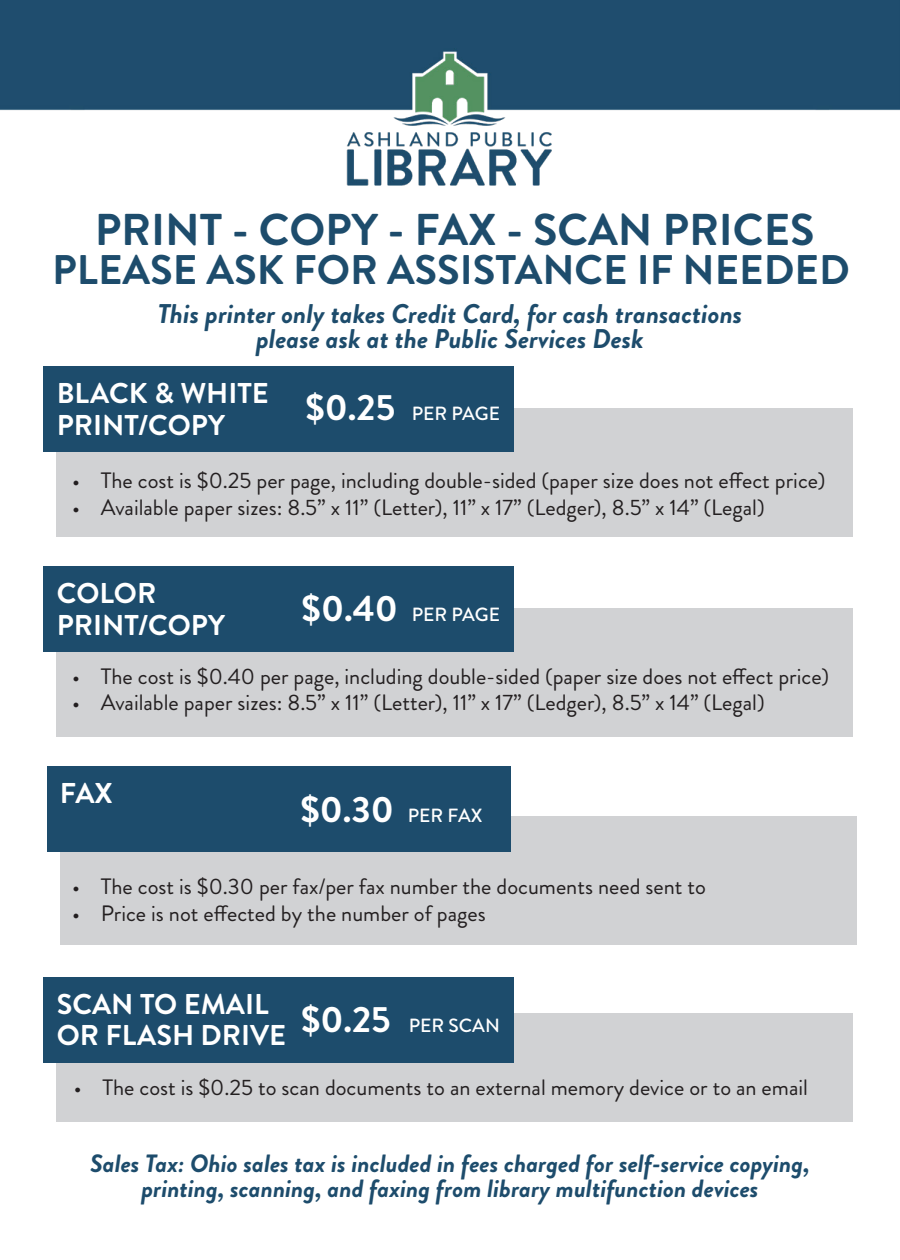
<style>
.page{position:relative;width:900px;height:1260px;background:#fff}
.page>*{position:absolute;margin:0;border:0;box-sizing:border-box;transform-origin:0 0}
.t1{font:700 44.5px "Brandon Grotesque";color:#1d4c6c}
.t2{font:700 41.25px "Brandon Grotesque";color:#1d4c6c}
.t3{font:700 36.5px "Brandon Grotesque";color:#fff}
.t4{font:700 28.5px "Brandon Grotesque";color:#fff}
.t5{font:italic 700 27px/25.5px "Brandon Grotesque";color:#1d4c6c;text-align:center}
.t6{font:italic 700 25px/25.5px "Brandon Grotesque";color:#1d4c6c;text-align:center}
.t7{font:22.25px "Brandon Grotesque";color:#231f20}
.t8{font:500 19px "Brandon Grotesque";color:#fff}
</style>
<div class="page">
<img style="left:0;top:0;width:900px;height:1122px">
<div style="left:44px;top:366px;width:470px;height:86px;background:#1d4c6c"></div>
<div style="left:44px;top:566px;width:470px;height:86px;background:#1d4c6c"></div>
<div style="left:47px;top:767px;width:463px;height:85px;background:#1d4c6c"></div>
<div style="left:44px;top:977px;width:470px;height:85px;background:#1d4c6c"></div>
<p class="t1" style="left:95px;top:199px;width:721px">PRINT - COPY - FAX - SCAN PRICES</p>
<p class="t2" style="left:52px;top:241px;width:799px">PLEASE ASK FOR ASSISTANCE IF NEEDED</p>
<p class="t5" style="left:158px;top:301px;width:586px">This printer only takes Credit Card, for cash transactions please ask at the Public Services Desk</p>
<p class="t4" style="left:57px;top:373px;width:214px">BLACK &amp; WHITE</p>
<p class="t4" style="left:57px;top:405px;width:170px">PRINT/COPY</p>
<p class="t3" style="left:306px;top:382px;width:91px">$0.25</p>
<p class="t8" style="left:412px;top:400px;width:90px">PER PAGE</p>
<p class="t7" style="left:72px;top:465px;width:755px">• The cost is $0.25 per page, including double-sided (paper size does not effect price)</p>
<p class="t7" style="left:72px;top:492px;width:694px">• Available paper sizes: 8.5” x 11” (Letter), 11” x 17” (Ledger), 8.5” x 14” (Legal)</p>
<p class="t4" style="left:57px;top:574px;width:101px">COLOR</p>
<p class="t4" style="left:57px;top:605px;width:170px">PRINT/COPY</p>
<p class="t3" style="left:302px;top:583px;width:98px">$0.40</p>
<p class="t8" style="left:412px;top:602px;width:90px">PER PAGE</p>
<p class="t7" style="left:72px;top:661px;width:758px">• The cost is $0.40 per page, including double-sided (paper size does not effect price)</p>
<p class="t7" style="left:72px;top:687px;width:694px">• Available paper sizes: 8.5” x 11” (Letter), 11” x 17” (Ledger), 8.5” x 14” (Legal)</p>
<p class="t4" style="left:60px;top:774px;width:54px">FAX</p>
<p class="t3" style="left:301px;top:783px;width:95px">$0.30</p>
<p class="t8" style="left:408px;top:802px;width:76px">PER FAX</p>
<p class="t7" style="left:72px;top:871px;width:635px">• The cost is $0.30 per fax/per fax number the documents need sent to</p>
<p class="t7" style="left:72px;top:898px;width:415px">• Price is not effected by the number of pages</p>
<p class="t4" style="left:57px;top:984px;width:213px">SCAN TO EMAIL</p>
<p class="t4" style="left:57px;top:1016px;width:231px">OR FLASH DRIVE</p>
<p class="t3" style="left:301px;top:994px;width:91px">$0.25</p>
<p class="t8" style="left:409px;top:1012px;width:93px">PER SCAN</p>
<p class="t7" style="left:74px;top:1072px;width:736px">• The cost is $0.25 to scan documents to an external memory device or to an email</p>
<p class="t6" style="left:90px;top:1151px;width:721px">Sales Tax: Ohio sales tax is included in fees charged for self-service copying, printing, scanning, and faxing from library multifunction devices</p>
</div>
